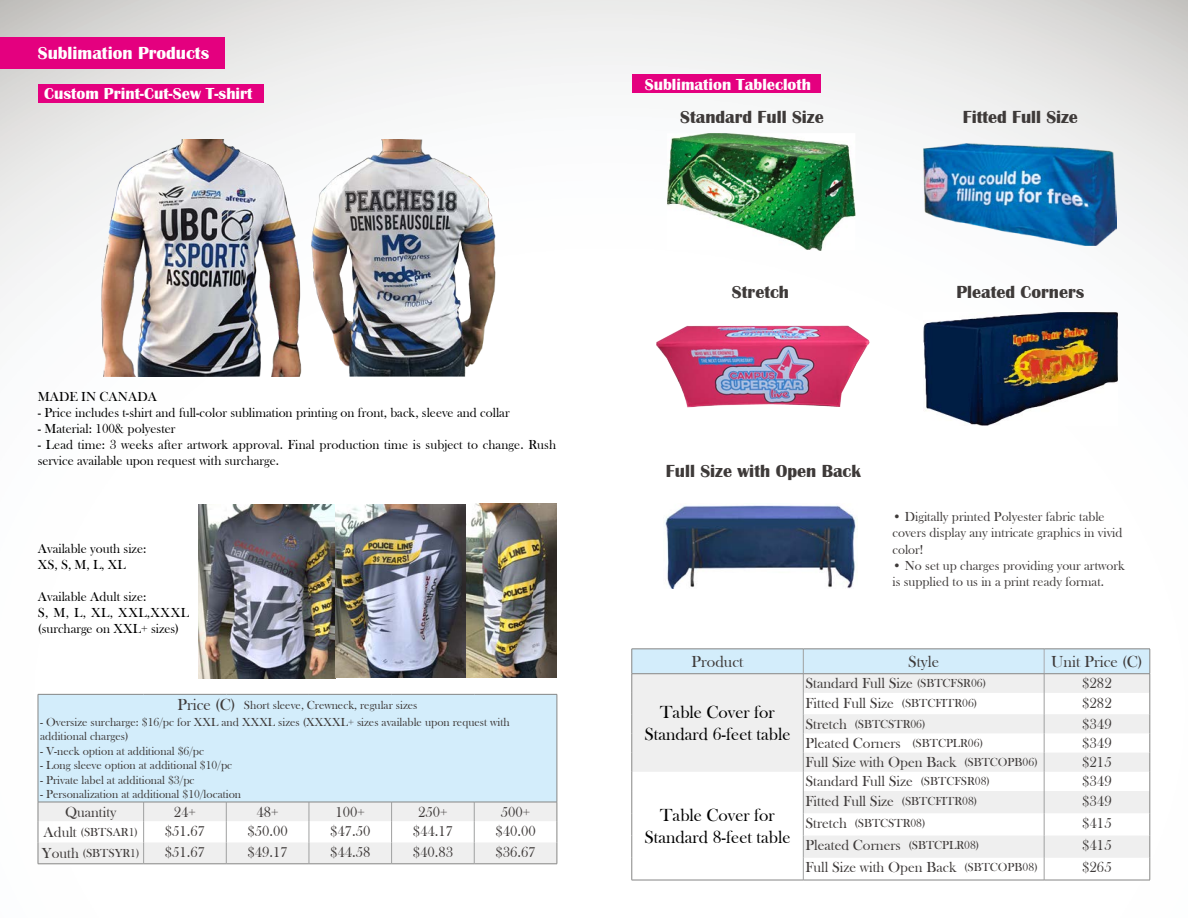
<style>
.page{position:relative;width:1188px;height:918px;background:#fff}
.page>*{position:absolute;margin:0;border:0;box-sizing:border-box;transform-origin:0 0}
.t1{font:700 18px "Britannic";color:#3e3a39}
.t2{font:18px/21.6px "Bask Old Face";color:#000;text-align:center}
.t3{font:700 18px "Britannic";color:#fff}
.t4{font:700 16.5px "Britannic";color:#fff}
.t5{font:16.5px "Bask Old Face";color:#3e3a39}
.t6{font:15px "Bask Old Face";color:#3e3a39}
.t7{font:13.5px/16.2px "Bask Old Face";color:#000}
.t8{font:13.5px/16.2px "Bask Old Face";color:#3e3a39}
.t9{font:12px/14.4px "Bask Old Face";color:#3e3a39}
.s1{font-size:16.5px}
.s2{font-size:15px}
.s3{font-size:12px}
</style>
<div class="page">
<img style="left:0;top:0;width:1188px;height:881px">
<div style="left:38px;top:85px;width:225px;height:18px;background:#e4007f"></div>
<img style="left:93px;top:139px;width:408px;height:238px">
<img style="left:198px;top:504px;width:358px;height:174px">
<div style="left:38px;top:694px;width:519px;height:108px;background:#d3edfb"></div>
<hr style="left:557px;top:695px;width:1px;height:107px;background:#868685">
<hr style="left:38px;top:864px;width:106px;height:1px;background:#868685">
<hr style="left:144px;top:864px;width:82px;height:1px;background:#868685">
<hr style="left:226px;top:864px;width:83px;height:1px;background:#868685">
<hr style="left:309px;top:864px;width:83px;height:1px;background:#868685">
<hr style="left:392px;top:864px;width:82px;height:1px;background:#868685">
<hr style="left:474px;top:864px;width:83px;height:1px;background:#868685">
<svg style="left:38px;top:802px;width:520px;height:62px"></svg>
<hr style="left:38px;top:694px;width:106px;height:1px;background:#868685">
<hr style="left:38px;top:695px;width:1px;height:107px;background:#868685">
<hr style="left:144px;top:694px;width:82px;height:1px;background:#868685">
<hr style="left:226px;top:694px;width:83px;height:1px;background:#868685">
<hr style="left:309px;top:694px;width:83px;height:1px;background:#868685">
<hr style="left:392px;top:694px;width:82px;height:1px;background:#868685">
<hr style="left:474px;top:694px;width:83px;height:1px;background:#868685">
<hr style="left:38px;top:802px;width:106px;height:1px;background:#868685">
<hr style="left:144px;top:802px;width:82px;height:1px;background:#868685">
<hr style="left:226px;top:802px;width:83px;height:1px;background:#868685">
<hr style="left:309px;top:802px;width:83px;height:1px;background:#868685">
<hr style="left:392px;top:802px;width:82px;height:1px;background:#868685">
<hr style="left:474px;top:802px;width:83px;height:1px;background:#868685">
<div style="left:0;top:38px;width:224px;height:31px;background:#e4007f"></div>
<div style="left:632px;top:75px;width:188px;height:18px;background:#e4007f"></div>
<hr style="left:632px;top:880px;width:171px;height:1px;background:#868685">
<hr style="left:803px;top:880px;width:241px;height:1px;background:#868685">
<hr style="left:1044px;top:880px;width:106px;height:1px;background:#868685">
<svg style="left:632px;top:649px;width:519px;height:231px"></svg>
<hr style="left:803px;top:649px;width:241px;height:1px;background:#868685">
<hr style="left:1044px;top:649px;width:106px;height:1px;background:#868685">
<hr style="left:632px;top:673px;width:171px;height:1px;background:#868685">
<hr style="left:803px;top:673px;width:241px;height:1px;background:#868685">
<hr style="left:1044px;top:673px;width:106px;height:1px;background:#868685">
<img style="left:667px;top:133px;width:188px;height:118px">
<img style="left:924px;top:144px;width:192px;height:102px">
<img style="left:657px;top:326px;width:213px;height:82px">
<img style="left:924px;top:313px;width:194px;height:113px">
<img style="left:664px;top:504px;width:193px;height:84px">
<p class="t3" style="left:38px;top:43px;width:173px">Sublimation Products</p>
<p class="t4" style="left:44px;top:84px;width:210px">Custom Print-Cut-Sew T-shirt</p>
<p class="t7" style="left:38px;top:388px;width:121px">MADE IN CANADA</p>
<p class="t7" style="left:38px;top:404px;width:473px">- Price includes t-shirt and full-color sublimation printing on front, back, sleeve and collar</p>
<p class="t7" style="left:38px;top:421px;width:139px">- Material: 100&amp; polyester</p>
<p class="t7" style="left:38px;top:437px;width:520px">- Lead time: 3 weeks after artwork approval. Final production time is subject to change. Rush service available upon request with surcharge.</p>
<p class="t7" style="left:38px;top:540px;width:110px">Available youth size:<br>XS, S, M, L, XL</p>
<p class="t7" style="left:38px;top:589px;width:153px">Available Adult size:<br>S, M, L, XL, XXL,XXXL (surcharge on XXL+ sizes)</p>
<p class="t9" style="left:178px;top:698px;width:241px"><span class="s1">Price (C)</span> Short sleeve, Crewneck, regular sizes</p>
<p class="t9" style="left:40px;top:715px;width:471px">- Oversize surcharge: $16/pc for XXL and XXXL sizes (XXXXL+ sizes available upon request with additional charges)</p>
<p class="t9" style="left:40px;top:744px;width:166px">- V-neck option at additional $6/pc</p>
<p class="t9" style="left:40px;top:758px;width:194px">- Long sleeve option at additional $10/pc</p>
<p class="t9" style="left:40px;top:773px;width:156px">- Private label at additional $3/pc</p>
<p class="t9" style="left:40px;top:787px;width:203px">- Personalization at additional $10/location</p>
<p class="t6" style="left:65px;top:803px;width:53px">Quantity</p>
<p class="t6" style="left:174px;top:803px;width:24px">24+</p>
<p class="t6" style="left:257px;top:803px;width:24px">48+</p>
<p class="t6" style="left:336px;top:803px;width:31px">100+</p>
<p class="t6" style="left:418px;top:803px;width:31px">250+</p>
<p class="t6" style="left:501px;top:803px;width:31px">500+</p>
<p class="t9" style="left:44px;top:825px;width:96px"><span class="s2">Adult</span> (SBTSAR1)</p>
<p class="t6" style="left:165px;top:823px;width:42px">$51.67</p>
<p class="t6" style="left:247px;top:823px;width:42px">$50.00</p>
<p class="t6" style="left:330px;top:823px;width:42px">$47.50</p>
<p class="t6" style="left:413px;top:823px;width:42px">$44.17</p>
<p class="t6" style="left:495px;top:823px;width:42px">$40.00</p>
<p class="t9" style="left:42px;top:846px;width:99px"><span class="s2">Youth</span> (SBTSYR1)</p>
<p class="t6" style="left:165px;top:844px;width:42px">$51.67</p>
<p class="t6" style="left:247px;top:844px;width:42px">$49.17</p>
<p class="t6" style="left:330px;top:844px;width:42px">$44.58</p>
<p class="t6" style="left:413px;top:844px;width:42px">$40.83</p>
<p class="t6" style="left:495px;top:844px;width:42px">$36.67</p>
<p class="t4" style="left:645px;top:75px;width:168px">Sublimation Tablecloth</p>
<p class="t1" style="left:680px;top:107px;width:145px">Standard Full Size</p>
<p class="t1" style="left:732px;top:282px;width:59px">Stretch</p>
<p class="t1" style="left:963px;top:107px;width:117px">Fitted Full Size</p>
<p class="t1" style="left:957px;top:282px;width:129px">Pleated Corners</p>
<p class="t1" style="left:666px;top:461px;width:196px">Full Size with Open Back</p>
<p class="t8" style="left:893px;top:509px;width:232px">• Digitally printed Polyester fabric table covers display any intricate graphics in vivid color!</p>
<p class="t8" style="left:893px;top:557px;width:234px">• No set up charges providing your artwork is supplied to us in a print ready format.</p>
<p class="t5" style="left:692px;top:652px;width:53px">Product</p>
<p class="t5" style="left:908px;top:652px;width:33px">Style</p>
<p class="t5" style="left:1051px;top:652px;width:93px">Unit Price (C)</p>
<p class="t2" style="left:644px;top:702px;width:148px">Table Cover for<br>Standard 6-feet table</p>
<p class="t6" style="left:805px;top:675px;width:182px">Standard Full Size <span class="s3">(SBTCFSR06)</span></p>
<p class="t6" style="left:1082px;top:675px;width:31px">$282</p>
<p class="t6" style="left:805px;top:694px;width:174px">Fitted Full Size <span class="s3">(SBTCFITR06)</span></p>
<p class="t6" style="left:1082px;top:694px;width:31px">$282</p>
<p class="t9" style="left:805px;top:717px;width:122px"><span class="s2">Stretch</span> (SBTCSTR06)</p>
<p class="t6" style="left:1082px;top:716px;width:31px">$349</p>
<p class="t6" style="left:805px;top:735px;width:179px">Pleated Corners <span class="s3">(SBTCPLR06)</span></p>
<p class="t6" style="left:1082px;top:735px;width:31px">$349</p>
<p class="t6" style="left:805px;top:754px;width:234px">Full Size with Open Back <span class="s3">(SBTCOPB06)</span></p>
<p class="t6" style="left:1082px;top:754px;width:31px">$215</p>
<p class="t2" style="left:644px;top:805px;width:148px">Table Cover for<br>Standard 8-feet table</p>
<p class="t6" style="left:805px;top:773px;width:186px">Standard Full Size <span class="s3">(SBTCFSR08)</span></p>
<p class="t6" style="left:1082px;top:773px;width:31px">$349</p>
<p class="t6" style="left:805px;top:792px;width:174px">Fitted Full Size <span class="s3">(SBTCFITR08)</span></p>
<p class="t6" style="left:1082px;top:792px;width:31px">$349</p>
<p class="t9" style="left:805px;top:816px;width:122px"><span class="s2">Stretch</span> (SBTCSTR08)</p>
<p class="t6" style="left:1082px;top:815px;width:31px">$415</p>
<p class="t6" style="left:805px;top:837px;width:176px">Pleated Corners <span class="s3">(SBTCPLR08)</span></p>
<p class="t6" style="left:1082px;top:837px;width:31px">$415</p>
<p class="t6" style="left:805px;top:859px;width:234px">Full Size with Open Back <span class="s3">(SBTCOPB08)</span></p>
<p class="t6" style="left:1082px;top:859px;width:31px">$265</p>
</div>
